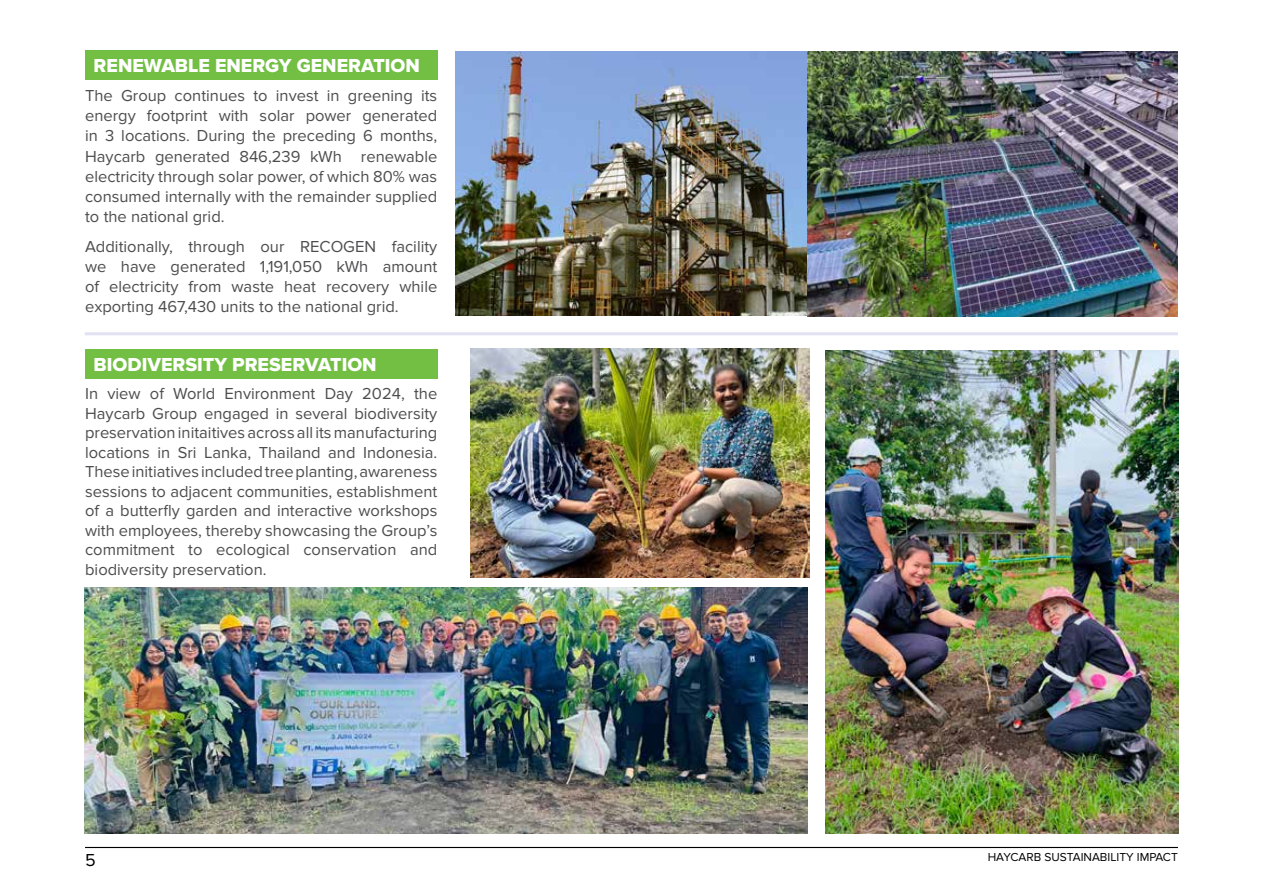
<style>
.page{position:relative;width:1263px;height:893px;background:#fff}
.page>*{position:absolute;margin:0;border:0;box-sizing:border-box;transform-origin:0 0}
.t1{font:19.5px "Proxima Nova Extrabld";color:#fff}
.t2{font:18px "Proxima Nova";color:#000}
.t3{font:16.5px/20.2px "Proxima Nova";color:#4d4d4f;text-align:justify}
.t4{font:12px "Proxima Nova";color:#000}
</style>
<div class="page">
<div style="left:85px;top:50px;width:352px;height:30px;background:#72bf44"></div>
<div style="left:85px;top:349px;width:352px;height:29px;background:#72bf44"></div>
<img style="left:85px;top:587px;width:723px;height:246px">
<img style="left:471px;top:349px;width:338px;height:229px">
<img style="left:826px;top:351px;width:353px;height:482px">
<img style="left:455px;top:51px;width:723px;height:265px">
<hr style="left:85px;top:332px;width:1093px;height:3px;background:#e0e1f3">
<hr style="left:85px;top:847px;width:1093px;height:1px;background:#000">
<p class="t1" style="left:94px;top:54px;width:328px">RENEWABLE ENERGY GENERATION</p>
<p class="t3" style="left:85px;top:85px;width:354px">The Group continues to invest in greening its energy footprint with solar power generated in 3 locations. During the preceding 6 months, Haycarb generated 846,239 kWh renewable electricity through solar power, of which 80% was consumed internally with the remainder supplied to the national grid.</p>
<p class="t3" style="left:85px;top:236px;width:354px">Additionally, through our RECOGEN facility we have generated 1,191,050 kWh amount of electricity from waste heat recovery while exporting 467,430 units to the national grid.</p>
<p class="t1" style="left:94px;top:353px;width:285px">BIODIVERSITY PRESERVATION</p>
<p class="t3" style="left:85px;top:384px;width:354px;line-height:19.5px">In view of World Environment Day 2024, the Haycarb Group engaged in several biodiversity preservation initaitives across all its manufacturing locations in Sri Lanka, Thailand and Indonesia.<br>These initiatives included tree planting, awareness sessions to adjacent communities, establishment of a butterfly garden and interactive workshops with employees, thereby showcasing the Group’s commitment to ecological conservation and biodiversity preservation.</p>
<p class="t2" style="left:85px;top:849px;width:12px">5</p>
<p class="t4" style="left:988px;top:850px;width:192px">HAYCARB SUSTAINABILITY IMPACT</p>
</div>
